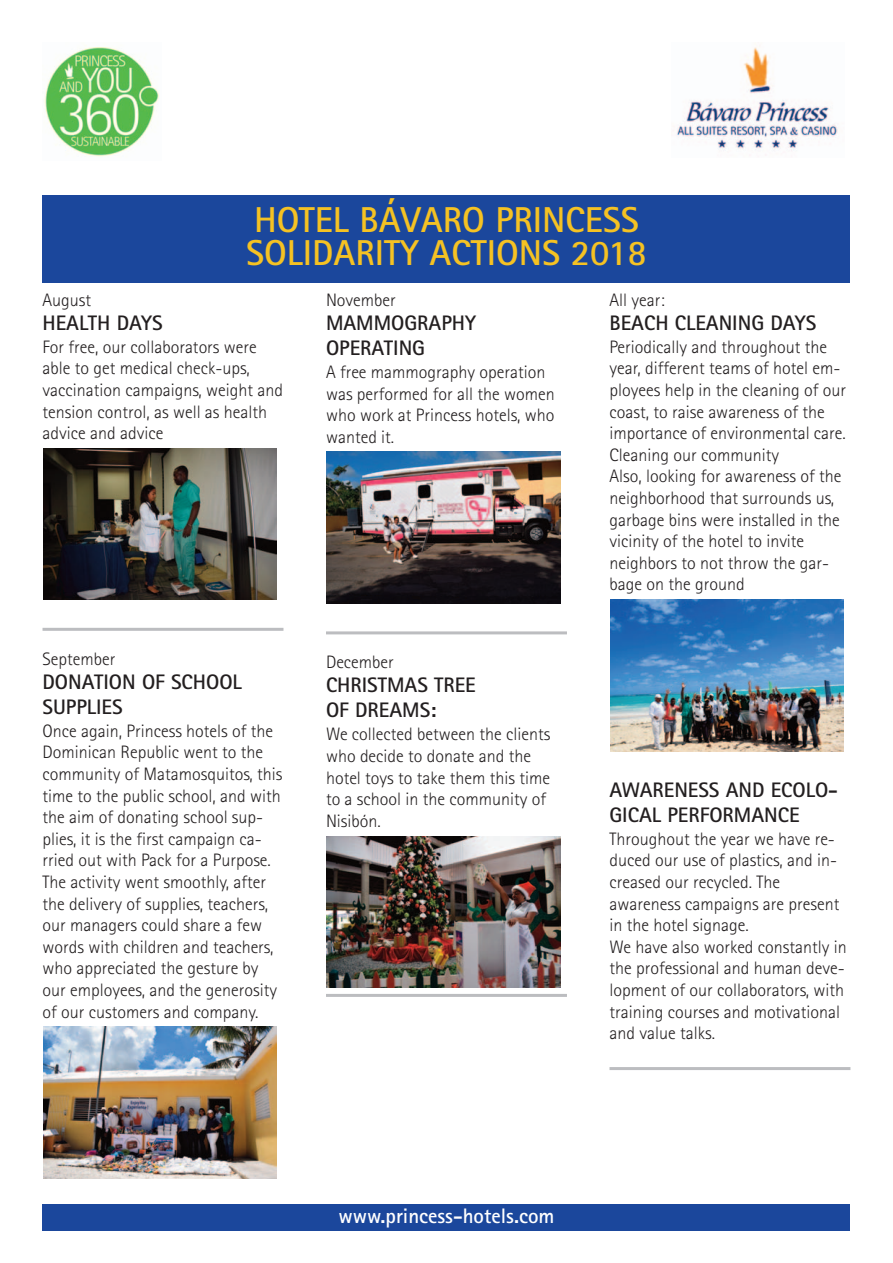
<style>
.page{position:relative;width:893px;height:1263px;background:#fff}
.page>*{position:absolute;margin:0;border:0;box-sizing:border-box;transform-origin:0 0}
.t1{font:700 36px/33px "Rotis Sans Serif";color:#f5c223}
.t2{font:700 21px/25.2px "Rotis Sans Serif";color:#231f20}
.t3{font:700 21px "Rotis Sans Serif";color:#fff}
.t4{font:300 18px/21.6px "Rotis Sans Serif";color:#231f20}
</style>
<div class="page">
<div style="left:43px;top:195px;width:807px;height:87px;background:#1b479c"></div>
<hr style="left:43px;top:628px;width:240px;height:3px;background:#bcbdc0">
<hr style="left:326px;top:631px;width:241px;height:3px;background:#bcbdc0">
<hr style="left:326px;top:994px;width:241px;height:3px;background:#bcbdc0">
<hr style="left:609px;top:1067px;width:241px;height:3px;background:#bcbdc0">
<img style="left:43px;top:448px;width:234px;height:152px">
<img style="left:43px;top:1027px;width:234px;height:151px">
<img style="left:327px;top:452px;width:233px;height:152px">
<img style="left:327px;top:836px;width:233px;height:152px">
<img style="left:610px;top:599px;width:234px;height:152px">
<div style="left:43px;top:1204px;width:807px;height:27px;background:#1b479c"></div>
<img style="left:44px;top:47px;width:115px;height:110px">
<img style="left:676px;top:47px;width:162px;height:109px">
<h1 class="t1" style="left:246px;top:207px;width:402px">HOTEL BÁVARO PRINCESS<br>SOLIDARITY ACTIONS 2018</h1>
<p class="t4" style="left:43px;top:291px;width:50px">August</p>
<p class="t2" style="left:43px;top:312px;width:122px">HEALTH DAYS</p>
<p class="t4" style="left:43px;top:338px;width:242px">For free, our collaborators were able to get medical check-ups, vaccination campaigns, weight and tension control, as well as health advice and advice</p>
<p class="t4" style="left:326px;top:291px;width:71px">November</p>
<p class="t2" style="left:326px;top:312px;width:151px">MAMMOGRAPHY<br>OPERATING</p>
<p class="t4" style="left:326px;top:363px;width:230px">A free mammography operation was performed for all the women who work at Princess hotels, who wanted it.</p>
<p class="t4" style="left:43px;top:650px;width:74px">September</p>
<p class="t2" style="left:43px;top:671px;width:201px">DONATION OF SCHOOL<br>SUPPLIES</p>
<p class="t4" style="left:43px;top:722px;width:242px">Once again, Princess hotels of the<br>Dominican Republic went to the community of Matamosquitos, this time to the public school, and with the aim of donating school sup&shy;plies, it is the first campaign ca&shy;rried out with Pack for a Purpose.<br>The activity went smoothly, after the delivery of supplies, teachers, our managers could share a few words with children and teachers, who appreciated the gesture by our employees, and the generosity of our customers and company.</p>
<p class="t4" style="left:326px;top:653px;width:69px">December</p>
<p class="t2" style="left:326px;top:674px;width:151px">CHRISTMAS TREE<br>OF DREAMS:</p>
<p class="t4" style="left:326px;top:725px;width:226px">We collected between the clients who decide to donate and the hotel toys to take them this time to a school in the community of<br>Nisibón.</p>
<p class="t4" style="left:609px;top:291px;width:57px">All year:</p>
<p class="t2" style="left:609px;top:312px;width:208px">BEACH CLEANING DAYS</p>
<p class="t4" style="left:609px;top:338px;width:238px">Periodically and throughout the year, different teams of hotel em&shy;ployees help in the cleaning of our coast, to raise awareness of the importance of environmental care.<br>Cleaning our community<br>Also, looking for awareness of the neighborhood that surrounds us, garbage bins were installed in the vicinity of the hotel to invite neighbors to not throw the gar&shy;bage on the ground</p>
<p class="t2" style="left:609px;top:779px;width:230px">AWARENESS AND ECOLO-<br>GICAL PERFORMANCE</p>
<p class="t4" style="left:609px;top:830px;width:239px">Throughout the year we have re&shy;duced our use of plastics, and in&shy;creased our recycled. The awareness campaigns are present in the hotel signage.<br>We have also worked constantly in the professional and human deve&shy;lopment of our collaborators, with training courses and motivational and value talks.</p>
<p class="t3" style="left:339px;top:1208px;width:217px">www.princess-hotels.com</p>
</div>
